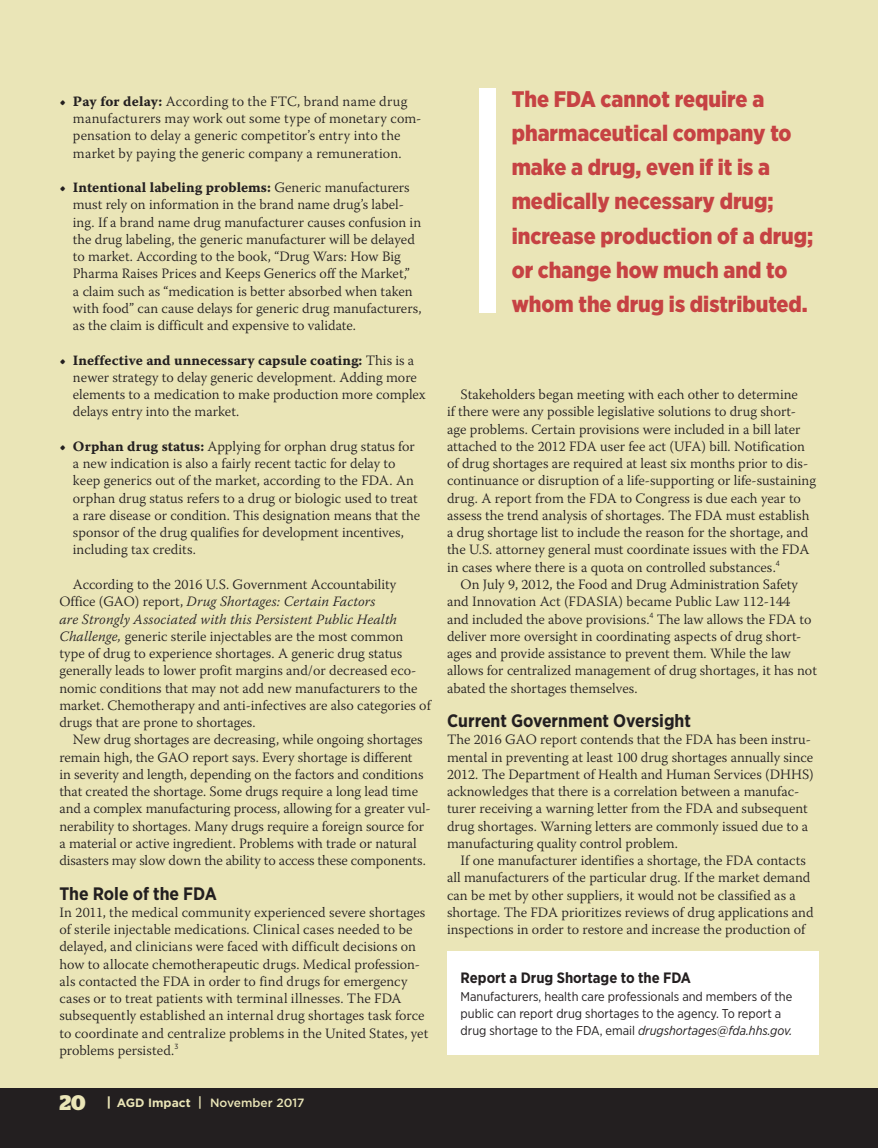
<style>
.page{position:relative;width:878px;height:1148px;background:#eae5b7}
.page>*{position:absolute;margin:0;border:0;box-sizing:border-box;transform-origin:0 0}
.Column_Pull-quote_1{font:900 22.5px/34.3px "Gotham Narrow";color:#c64243}
.Feature_Subhead{font:700 18px "Gotham Narrow";color:#231f20}
.Body__Gotham_N_Book{font:700 15px "Gotham Narrow";color:#231f20}
.Body_Indent__Warnock{font:300 14.25px/17.2px "Warnock Pro";color:#231f20}
.Body__Warnock_Light{font:300 14.25px/17.2px "Warnock Pro";color:#231f20}
.Body__Gotham_N_Book-2{font:12.75px/17.2px "Gotham Narrow";color:#231f20}
.t1{font:500 12px "Gotham";color:#eae5b7}
.s1{font-family:"Warnock Pro Bold Capt";font-weight:400}
.s2{font-style:italic}
.s3{font-family:"Stag";font-weight:700;font-size:21px}
.s4{font-family:"Gotham Narrow";font-weight:900;font-size:13.5px}
.s5{font-weight:700}
.s6{font-size:13.5px}
</style>
<div class="page">
<div style="left:0;top:1088px;width:878px;height:60px;background:#231f20"></div>
<div style="left:447px;top:951px;width:371px;height:104px;background:#fff"></div>
<div style="left:479px;top:88px;width:16px;height:225px;background:#fff"></div>
<p class="Body_Indent__Warnock" style="left:73px;top:92px;width:350px;text-indent:-14px"><span class="s1">• Pay for delay:</span> According to the FTC, brand name drug manufacturers may work out some type of monetary com&shy;pensation to delay a generic competitor’s entry into the market by paying the generic company a remuneration.</p>
<p class="Body_Indent__Warnock" style="left:73px;top:178px;width:350px;text-indent:-14px"><span class="s1">• Intentional labeling problems:</span> Generic manufacturers must rely on information in the brand name drug’s label&shy;ing. If a brand name drug manufacturer causes confusion in the drug labeling, the generic manufacturer will be delayed to market. According to the book, “Drug Wars: How Big Pharma Raises Prices and Keeps Generics off the Market,”<br>a claim such as “medication is better absorbed when taken with food” can cause delays for generic drug manufacturers, as the claim is difficult and expensive to validate.</p>
<p class="Body_Indent__Warnock" style="left:73px;top:351px;width:354px;text-indent:-14px"><span class="s1">• Ineffective and unnecessary capsule coating:</span> This is a newer strategy to delay generic development. Adding more elements to a medication to make production more complex delays entry into the market.</p>
<p class="Body_Indent__Warnock" style="left:73px;top:437px;width:348px;text-indent:-14px"><span class="s1">• Orphan drug status:</span> Applying for orphan drug status for a new indication is also a fairly recent tactic for delay to keep generics out of the market, according to the FDA. An orphan drug status refers to a drug or biologic used to treat a rare disease or condition. This designation means that the sponsor of the drug qualifies for development incentives, including tax credits.</p>
<p class="Body_Indent__Warnock" style="left:59px;top:575px;width:373px;text-indent:14px">According to the 2016 U.S. Government Accountability Office (GAO) report, <span class="s2">Drug Shortages: Certain Factors<br>are Strongly Associated with this Persistent Public Health Challenge,</span> generic sterile injectables are the most common type of drug to experience shortages. A generic drug status generally leads to lower profit margins and/or decreased eco&shy;nomic conditions that may not add new manufacturers to the market. Chemotherapy and anti-infectives are also categories of drugs that are prone to shortages.</p>
<p class="Body_Indent__Warnock" style="left:59px;top:730px;width:373px;text-indent:14px">New drug shortages are decreasing, while ongoing shortages remain high, the GAO report says. Every shortage is different<br>in severity and length, depending on the factors and conditions that created the shortage. Some drugs require a long lead time and a complex manufacturing process, allowing for a greater vul&shy;nerability to shortages. Many drugs require a foreign source for a material or active ingredient. Problems with trade or natural disasters may slow down the ability to access these components.</p>
<p class="Feature_Subhead" style="left:59px;top:881px;width:159px">The Role of the FDA</p>
<p class="Body__Warnock_Light" style="left:59px;top:903px;width:370px">In 2011, the medical community experienced severe shortages of sterile injectable medications. Clinical cases needed to be delayed, and clinicians were faced with difficult decisions on how to allocate chemotherapeutic drugs. Medical profession&shy;als contacted the FDA in order to find drugs for emergency cases or to treat patients with terminal illnesses. The FDA subsequently established an internal drug shortages task force to coordinate and centralize problems in the United States, yet problems persisted.<sup>3</sup></p>
<p class="t1" style="left:59px;top:1094px;width:246px"><span class="s3">20</span> <span class="s4">|</span> <span class="s5">AGD Impact</span> <span class="s6">|</span> November 2017</p>
<p class="Column_Pull-quote_1" style="left:511px;top:81px;width:303px">The FDA cannot require a pharmaceutical company to make a drug, even if it is a medically necessary drug; increase production of a drug; or change how much and to whom the drug is distributed.</p>
<p class="Body_Indent__Warnock" style="left:447px;top:385px;width:370px;text-indent:14px">Stakeholders began meeting with each other to determine<br>if there were any possible legislative solutions to drug short&shy;age problems. Certain provisions were included in a bill later attached to the 2012 FDA user fee act (UFA) bill. Notification of drug shortages are required at least six months prior to dis&shy;continuance or disruption of a life-supporting or life-sustaining drug. A report from the FDA to Congress is due each year to assess the trend analysis of shortages. The FDA must establish a drug shortage list to include the reason for the shortage, and the U.S. attorney general must coordinate issues with the FDA in cases where there is a quota on controlled substances.<sup>4</sup></p>
<p class="Body_Indent__Warnock" style="left:447px;top:575px;width:371px;text-indent:14px">On July 9, 2012, the Food and Drug Administration Safety and Innovation Act (FDASIA) became Public Law 112-144<br>and included the above provisions.<sup>4</sup> The law allows the FDA to deliver more oversight in coordinating aspects of drug short&shy;ages and provide assistance to prevent them. While the law allows for centralized management of drug shortages, it has not abated the shortages themselves.</p>
<p class="Feature_Subhead" style="left:447px;top:709px;width:245px">Current Government Oversight</p>
<p class="Body__Warnock_Light" style="left:447px;top:730px;width:368px">The 2016 GAO report contends that the FDA has been instru&shy;mental in preventing at least 100 drug shortages annually since 2012. The Department of Health and Human Services (DHHS) acknowledges that there is a correlation between a manufac&shy;turer receiving a warning letter from the FDA and subsequent drug shortages. Warning letters are commonly issued due to a manufacturing quality control problem.</p>
<p class="Body_Indent__Warnock" style="left:447px;top:851px;width:368px;text-indent:14px">If one manufacturer identifies a shortage, the FDA contacts all manufacturers of the particular drug. If the market demand can be met by other suppliers, it would not be classified as a shortage. The FDA prioritizes reviews of drug applications and inspections in order to restore and increase the production of</p>
<p class="Body__Gotham_N_Book" style="left:460px;top:968px;width:232px">Report a Drug Shortage to the FDA</p>
<p class="Body__Gotham_N_Book-2" style="left:460px;top:987px;width:333px">Manufacturers, health care professionals and members of the public can report drug shortages to the agency. To report a drug shortage to the FDA, email <span class="s2">drugshortages@fda.hhs.gov.</span></p>
</div>
